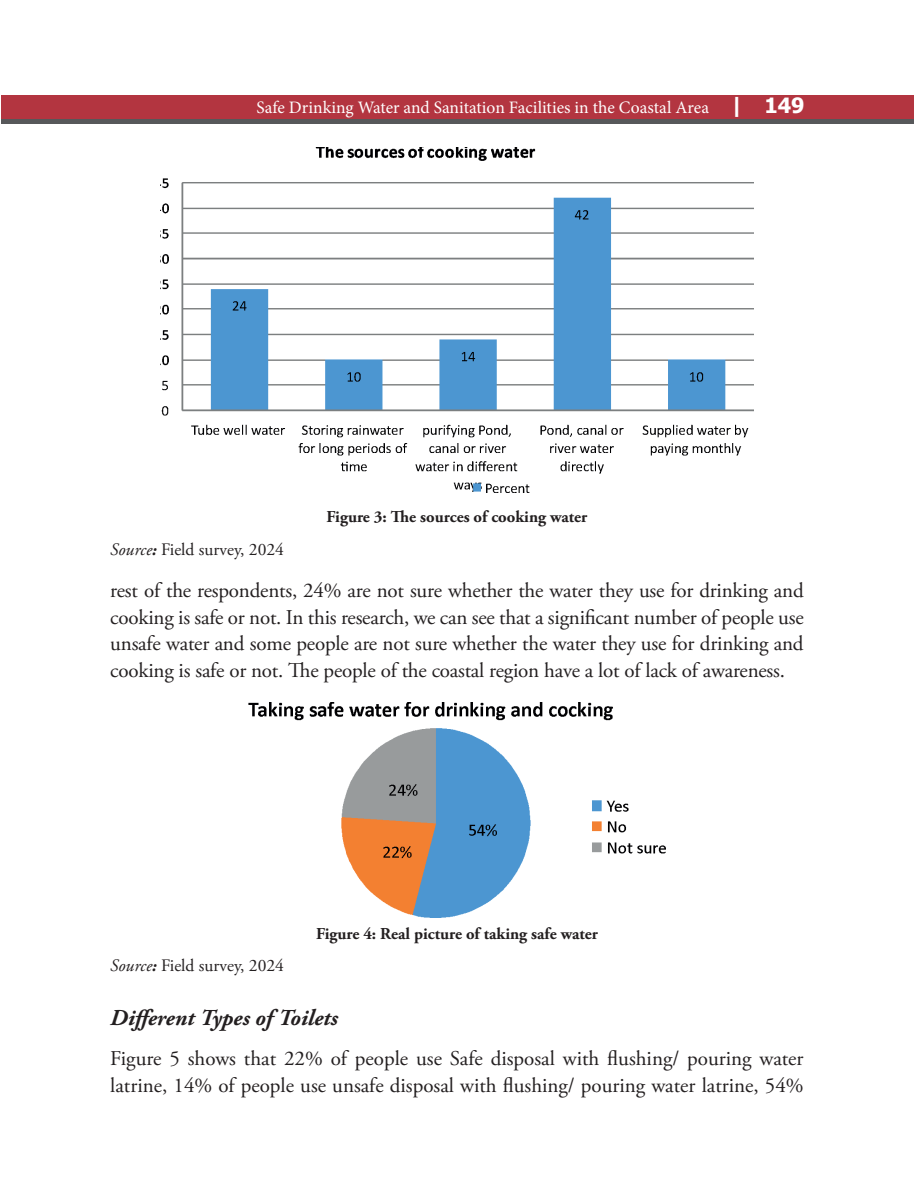
<style>
.page{position:relative;width:914px;height:1197px;background:#fff}
.page>*{position:absolute;margin:0;border:0;box-sizing:border-box;transform-origin:0 0}
.sub_head_2{font:italic 700 22.75px "Adobe Garamond Pro";color:#231f20}
.Body_left{font:21px/26.6px "Adobe Garamond Pro";color:#231f20;text-align:justify}
.t1{font:17.5px "Minion Pro";color:#fff}
.source{font:17.5px "Adobe Garamond Pro";color:#231f20}
.t2{font:700 16.62px "Adobe Garamond Pro";color:#231f20}
.s1{font-family:"Tahoma";font-weight:700;font-size:21px}
.s2{font-style:italic}
.s3{font-weight:700;font-style:italic}
</style>
<div class="page">
<div style="left:2px;top:95px;width:912px;height:29px;background:#b33540"></div>
<div style="left:2px;top:119px;width:912px;height:5px;background:#57585a"></div>
<img style="left:248px;top:703px;width:417px;height:215px">
<img style="left:161px;top:147px;width:592px;height:346px">
<p class="t1" style="left:257px;top:96px;width:549px">Safe Drinking Water and Sanitation Facilities in the Coastal Area <span class="s1">| 149</span></p>
<p class="source" style="left:110px;top:539px;width:175px"><span class="s2">Source</span><span class="s3">:</span> Field survey, 2024</p>
<p class="t2" style="left:326px;top:507px;width:262px">Figure 3: The sources of cooking water</p>
<p class="Body_left" style="left:110px;top:578px;width:695px">rest of the respondents, 24% are not sure whether the water they use for drinking and cooking is safe or not. In this research, we can see that a significant number of people use unsafe water and some people are not sure whether the water they use for drinking and cooking is safe or not. The people of the coastal region have a lot of lack of awareness.</p>
<p class="t2" style="left:316px;top:924px;width:283px">Figure 4: Real picture of taking safe water</p>
<p class="source" style="left:110px;top:955px;width:175px"><span class="s2">Source</span><span class="s3">:</span> Field survey, 2024</p>
<p class="sub_head_2" style="left:110px;top:1004px;width:229px">Different Types of Toilets</p>
<p class="Body_left" style="left:110px;top:1046px;width:694px">Figure 5 shows that 22% of people use Safe disposal with flushing/ pouring water latrine, 14% of people use unsafe disposal with flushing/ pouring water latrine, 54%</p>
</div>
